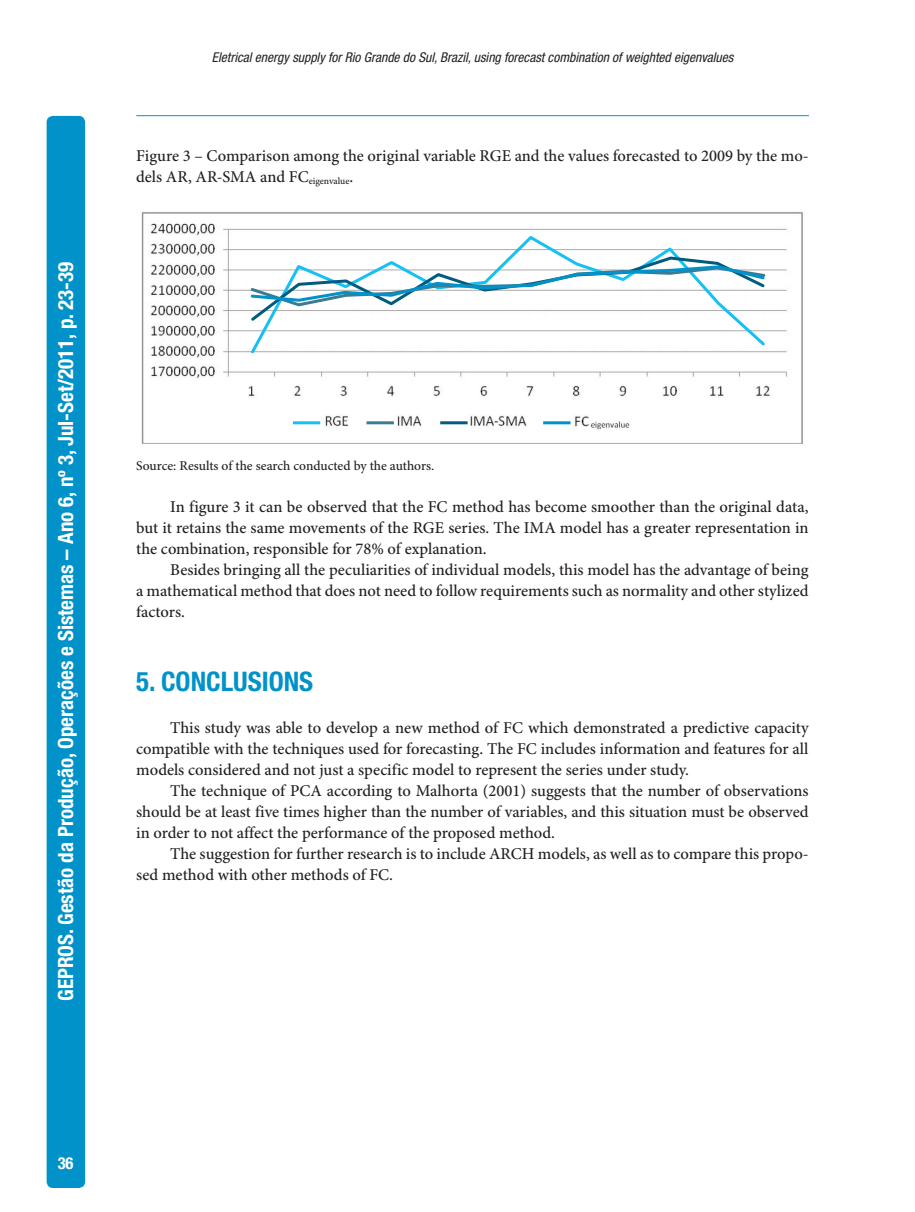
<style>
.page{position:relative;width:915px;height:1212px;background:#fff}
.page>*{position:absolute;margin:0;border:0;box-sizing:border-box;transform-origin:0 0}
.t1{font:700 condensed 27px "Helvetica Neue LT Std";color:#0092c8}
.t2{font:700 condensed 21px "Helvetica Neue LT Std";color:#fff}
.t3{font:500 16.5px/21px "Minion Pro";color:#231f20;text-align:justify}
.t4{font:700 condensed 16.5px "Helvetica Neue LT Std";color:#fff}
.t5{font:italic condensed 13.5px "Helvetica Neue LT Std";color:#231f20}
.t6{font:500 13.5px "Minion Pro";letter-spacing:-.005em;color:#231f20}
</style>
<div class="page">
<div style="left:47px;top:116px;width:38px;height:1072px;background:#0092c8"></div>
<hr style="left:137px;top:115px;width:671px;height:1px;background:#0092c8">
<img style="left:141px;top:212px;width:662px;height:232px">
<hr style="left:293px;top:421px;width:27px;height:3px;background:#15c0f2">
<hr style="left:366px;top:421px;width:28px;height:3px;background:#3c7b93">
<hr style="left:440px;top:421px;width:27px;height:3px;background:#005b7f">
<hr style="left:543px;top:421px;width:27px;height:3px;background:#0092c8">
<svg style="left:248px;top:234px;width:519px;height:122px"></svg>
<svg style="left:248px;top:255px;width:519px;height:68px"></svg>
<p class="t2" style="left:53px;top:1001px;width:741px;rotate:-90deg">GEPROS. Gestão da Produção, Operações e Sistemas – Ano 6, nº 3, Jul-Set/2011, p. 23-39</p>
<p class="t5" style="left:212px;top:50px;width:522px">Eletrical energy supply for Rio Grande do Sul, Brazil, using forecast combination of weighted eigenvalues</p>
<p class="t3" style="left:136px;top:146px;width:673px">Figure 3 – Comparison among the original variable RGE and the values forecasted to 2009 by the mo&shy;dels AR, AR-SMA and FC<sub>eigenvalue</sub>.</p>
<p class="t6" style="left:136px;top:457px;width:299px">Source: Results of the search conducted by the authors.</p>
<p class="t3" style="left:136px;top:497px;width:673px;text-indent:34px">In figure 3 it can be observed that the FC method has become smoother than the original data, but it retains the same movements of the RGE series. The IMA model has a greater representation in the combination, responsible for 78% of explanation.</p>
<p class="t3" style="left:136px;top:560px;width:673px;text-indent:34px">Besides bringing all the peculiarities of individual models, this model has the advantage of being a mathematical method that does not need to follow requirements such as normality and other stylized factors.</p>
<h1 class="t1" style="left:136px;top:665px;width:178px">5. CONCLUSIONS</h1>
<p class="t3" style="left:136px;top:718px;width:673px;text-indent:34px">This study was able to develop a new method of FC which demonstrated a predictive capacity compatible with the techniques used for forecasting. The FC includes information and features for all models considered and not just a specific model to represent the series under study.</p>
<p class="t3" style="left:136px;top:781px;width:673px;text-indent:34px">The technique of PCA according to Malhorta (2001) suggests that the number of observations should be at least five times higher than the number of variables, and this situation must be observed in order to not affect the performance of the proposed method.</p>
<p class="t3" style="left:136px;top:844px;width:673px;text-indent:34px">The suggestion for further research is to include ARCH models, as well as to compare this propo&shy;sed method with other methods of FC.</p>
<p class="t4" style="left:58px;top:1153px;width:17px">36</p>
</div>
